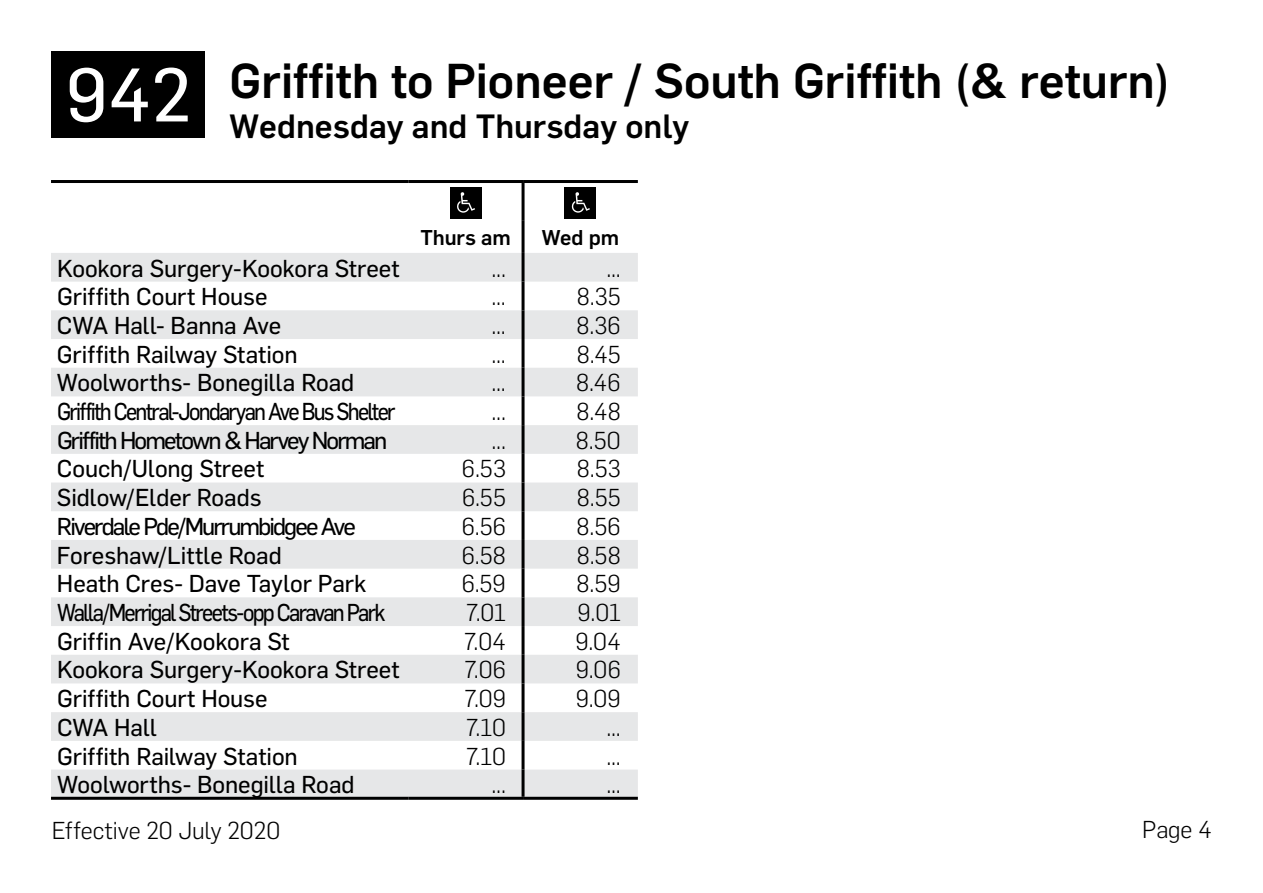
<style>
.page{position:relative;width:1263px;height:893px;background:#fff}
.page>*{position:absolute;margin:0;border:0;box-sizing:border-box;transform-origin:0 0}
.t1{font:500 48px "Flama";color:#000}
.t2{font:500 33px "Flama";color:#000}
.t3{font:24px "Flama Basic";letter-spacing:-.01em;color:#000}
.t4{font:300 24px "Flama";color:#000}
.t5{font:24px "Flama Basic";letter-spacing:-.08em;color:#000;scale:.9 1}
.t6{font:24px "Flama Basic";letter-spacing:-.08em;color:#000}
.t7{font:500 21px "Flama";letter-spacing:-.005em;color:#000}
.s1{font-family:"Flama Basic";font-weight:400;font-size:74.1px;color:#fff}
</style>
<div class="page">
<div style="left:51px;top:51px;width:154px;height:87px;background:#000"></div>
<svg style="left:51px;top:253px;width:587px;height:544px;fill:#e6e7e8"></svg>
<hr style="left:51px;top:180px;width:357px;height:3px;background:#000">
<hr style="left:408px;top:180px;width:115px;height:3px;background:#000">
<hr style="left:523px;top:180px;width:115px;height:3px;background:#000">
<hr style="left:51px;top:797px;width:357px;height:3px;background:#000">
<hr style="left:408px;top:797px;width:115px;height:3px;background:#000">
<hr style="left:523px;top:797px;width:115px;height:3px;background:#000">
<hr style="left:521px;top:183px;width:3px;height:38px;background:#000">
<hr style="left:521px;top:221px;width:3px;height:32px;background:#000">
<hr style="left:521px;top:253px;width:3px;height:29px;background:#000">
<hr style="left:521px;top:282px;width:3px;height:28px;background:#000">
<hr style="left:521px;top:310px;width:3px;height:29px;background:#000">
<hr style="left:521px;top:339px;width:3px;height:29px;background:#000">
<hr style="left:521px;top:368px;width:3px;height:28px;background:#000">
<hr style="left:521px;top:396px;width:3px;height:29px;background:#000">
<hr style="left:521px;top:425px;width:3px;height:29px;background:#000">
<hr style="left:521px;top:454px;width:3px;height:28px;background:#000">
<hr style="left:521px;top:482px;width:3px;height:29px;background:#000">
<hr style="left:521px;top:511px;width:3px;height:29px;background:#000">
<hr style="left:521px;top:540px;width:3px;height:29px;background:#000">
<hr style="left:521px;top:569px;width:3px;height:28px;background:#000">
<hr style="left:521px;top:597px;width:3px;height:29px;background:#000">
<hr style="left:521px;top:626px;width:3px;height:29px;background:#000">
<hr style="left:521px;top:655px;width:3px;height:28px;background:#000">
<hr style="left:521px;top:683px;width:3px;height:29px;background:#000">
<hr style="left:521px;top:712px;width:3px;height:29px;background:#000">
<hr style="left:521px;top:741px;width:3px;height:29px;background:#000">
<hr style="left:521px;top:770px;width:3px;height:27px;background:#000">
<div style="left:450px;top:187px;width:31px;height:32px;background:#000"></div>
<svg style="left:457px;top:192px;width:18px;height:21px"></svg>
<div style="left:565px;top:187px;width:31px;height:32px;background:#000"></div>
<svg style="left:572px;top:192px;width:18px;height:21px"></svg>
<h1 class="t1" style="left:66px;top:46px;width:1106px"><span class="s1">942</span> Griffith to Pioneer / South Griffith (&amp; return)</h1>
<h2 class="t2" style="left:230px;top:102px;width:461px">Wednesday and Thursday only</h2>
<p class="t7" style="left:420px;top:222px;width:92px">Thurs am</p>
<p class="t7" style="left:542px;top:222px;width:79px">Wed pm</p>
<p class="t3" style="left:57px;top:251px;width:344px">Kookora Surgery-Kookora Street</p>
<p class="t4" style="left:491px;top:252px;width:16px">...</p>
<p class="t4" style="left:606px;top:252px;width:16px">...</p>
<p class="t3" style="left:57px;top:280px;width:212px">Griffith Court House</p>
<p class="t4" style="left:491px;top:280px;width:16px">...</p>
<p class="t4" style="left:577px;top:280px;width:45px">8.35</p>
<p class="t3" style="left:57px;top:309px;width:226px">CWA Hall- Banna Ave</p>
<p class="t4" style="left:491px;top:309px;width:16px">...</p>
<p class="t4" style="left:576px;top:309px;width:46px">8.36</p>
<p class="t3" style="left:57px;top:337px;width:242px">Griffith Railway Station</p>
<p class="t4" style="left:491px;top:338px;width:16px">...</p>
<p class="t4" style="left:577px;top:338px;width:45px">8.45</p>
<p class="t3" style="left:57px;top:366px;width:299px">Woolworths- Bonegilla Road</p>
<p class="t4" style="left:491px;top:367px;width:16px">...</p>
<p class="t4" style="left:576px;top:367px;width:46px">8.46</p>
<p class="t5" style="left:57px;top:395px;width:378px">Griffith Central-Jondaryan Ave Bus Shelter</p>
<p class="t4" style="left:492px;top:395px;width:16px">...</p>
<p class="t4" style="left:576px;top:395px;width:46px">8.48</p>
<p class="t6" style="left:57px;top:423px;width:332px">Griffith Hometown &amp; Harvey Norman</p>
<p class="t4" style="left:491px;top:424px;width:16px">...</p>
<p class="t4" style="left:576px;top:424px;width:46px">8.50</p>
<p class="t3" style="left:57px;top:452px;width:209px">Couch/Ulong Street</p>
<p class="t4" style="left:462px;top:453px;width:46px">6.53</p>
<p class="t4" style="left:577px;top:453px;width:45px">8.53</p>
<p class="t3" style="left:57px;top:481px;width:206px">Sidlow/Elder Roads</p>
<p class="t4" style="left:462px;top:481px;width:45px">6.55</p>
<p class="t4" style="left:577px;top:481px;width:45px">8.55</p>
<p class="t6" style="left:57px;top:509px;width:300px">Riverdale Pde/Murrumbidgee Ave</p>
<p class="t4" style="left:462px;top:510px;width:46px">6.56</p>
<p class="t4" style="left:577px;top:510px;width:46px">8.56</p>
<p class="t3" style="left:57px;top:538px;width:226px">Foreshaw/Little Road</p>
<p class="t4" style="left:462px;top:539px;width:46px">6.58</p>
<p class="t4" style="left:577px;top:539px;width:46px">8.58</p>
<p class="t3" style="left:57px;top:567px;width:311px">Heath Cres- Dave Taylor Park</p>
<p class="t4" style="left:462px;top:567px;width:46px">6.59</p>
<p class="t4" style="left:577px;top:567px;width:46px">8.59</p>
<p class="t5" style="left:57px;top:596px;width:367px">Walla/Merrigal Streets-opp Caravan Park</p>
<p class="t4" style="left:466px;top:596px;width:42px">7.01</p>
<p class="t4" style="left:577px;top:596px;width:45px">9.01</p>
<p class="t3" style="left:57px;top:624px;width:234px">Griffin Ave/Kookora St</p>
<p class="t4" style="left:464px;top:625px;width:44px">7.04</p>
<p class="t4" style="left:575px;top:625px;width:47px">9.04</p>
<p class="t3" style="left:57px;top:653px;width:344px">Kookora Surgery-Kookora Street</p>
<p class="t4" style="left:464px;top:654px;width:43px">7.06</p>
<p class="t4" style="left:576px;top:654px;width:47px">9.06</p>
<p class="t3" style="left:57px;top:682px;width:212px">Griffith Court House</p>
<p class="t4" style="left:464px;top:682px;width:43px">7.09</p>
<p class="t4" style="left:576px;top:682px;width:47px">9.09</p>
<p class="t3" style="left:57px;top:710px;width:101px">CWA Hall</p>
<p class="t4" style="left:466px;top:711px;width:42px">7.10</p>
<p class="t4" style="left:606px;top:711px;width:16px">...</p>
<p class="t3" style="left:57px;top:739px;width:242px">Griffith Railway Station</p>
<p class="t4" style="left:466px;top:740px;width:42px">7.10</p>
<p class="t4" style="left:606px;top:740px;width:16px">...</p>
<p class="t3" style="left:57px;top:768px;width:299px">Woolworths- Bonegilla Road</p>
<p class="t4" style="left:492px;top:768px;width:16px">...</p>
<p class="t4" style="left:606px;top:768px;width:16px">...</p>
<p class="t4" style="left:52px;top:814px;width:230px">Effective 20 July 2020</p>
<p class="t4" style="left:1142px;top:813px;width:71px">Page 4</p>
</div>
